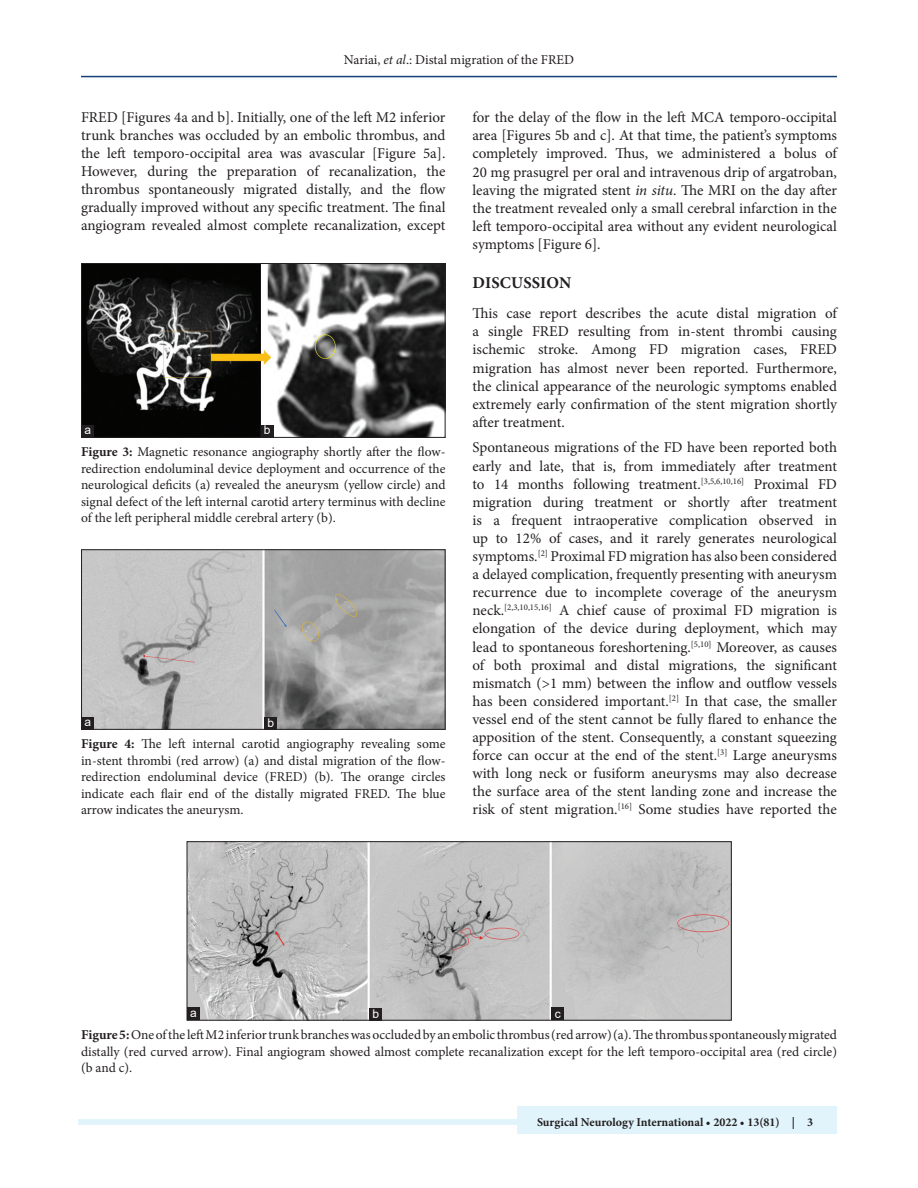
<style>
.page{position:relative;width:918px;height:1188px;background:#fff}
.page>*{position:absolute;margin:0;border:0;box-sizing:border-box;transform-origin:0 0}
.t1{font:700 16.5px "Minion Pro";letter-spacing:.01em;color:#231f20}
.TX{font:15px/18.1px "Minion Pro";color:#231f20;text-align:justify}
.FGC{font:13.5px/16.5px "Minion Pro";color:#231f20;text-align:justify}
.t2{font:700 12px "Minion Pro";color:#231f20}
.LABEL{font:12px "Arial";color:#fff}
.s1{font-style:italic}
.s2{font-weight:700}
</style>
<div class="page">
<hr style="left:81px;top:76px;width:756px;height:1px;background:#164077">
<div style="left:78px;top:1119px;width:756px;height:6px;background:#e1f4fc"></div>
<div style="left:518px;top:1106px;width:319px;height:28px;background:#e1f4fc"></div>
<img style="left:83px;top:552px;width:360px;height:176px">
<div style="left:81px;top:550px;width:364px;height:180px;border:1px solid #231f20"></div>
<div style="left:265px;top:717px;width:12px;height:12px;background:#231f20"></div>
<div style="left:81px;top:717px;width:13px;height:12px;background:#231f20"></div>
<img style="left:189px;top:843px;width:541px;height:175px">
<div style="left:187px;top:841px;width:545px;height:179px;border:1px solid #231f20"></div>
<div style="left:370px;top:1008px;width:12px;height:12px;background:#231f20"></div>
<div style="left:551px;top:1007px;width:13px;height:13px;background:#231f20"></div>
<div style="left:187px;top:1007px;width:13px;height:13px;background:#231f20"></div>
<img style="left:83px;top:265px;width:360px;height:171px">
<div style="left:81px;top:263px;width:364px;height:175px;border:1px solid #231f20"></div>
<div style="left:81px;top:425px;width:13px;height:12px;background:#231f20"></div>
<div style="left:261px;top:425px;width:12px;height:13px;background:#231f20"></div>
<p class="FGC" style="left:344px;top:51px;width:232px">Nariai, <span class="s1">et al</span>.: Distal migration of the FRED</p>
<p class="TX" style="left:81px;top:109px;width:366px">FRED [Figures 4a and b]. Initially, one of the left M2 inferior trunk branches was occluded by an embolic thrombus, and the left temporo-occipital area was avascular [Figure 5a].<br>However, during the preparation of recanalization, the thrombus spontaneously migrated distally, and the flow gradually improved without any specific treatment. The final angiogram revealed almost complete recanalization, except</p>
<p class="TX" style="left:472px;top:108px;width:366px">for the delay of the flow in the left MCA temporo-occipital area [Figures 5b and c]. At that time, the patient’s symptoms completely improved. Thus, we administered a bolus of 20 mg prasugrel per oral and intravenous drip of argatroban, leaving the migrated stent <span class="s1">in situ</span>. The MRI on the day after the treatment revealed only a small cerebral infarction in the left temporo-occipital area without any evident neurological symptoms [Figure 6].</p>
<h1 class="t1" style="left:473px;top:271px;width:100px">DISCUSSION</h1>
<p class="TX" style="left:472px;top:304px;width:366px">This case report describes the acute distal migration of a single FRED resulting from in-stent thrombi causing ischemic stroke. Among FD migration cases, FRED migration has almost never been reported. Furthermore, the clinical appearance of the neurologic symptoms enabled extremely early confirmation of the stent migration shortly after treatment.</p>
<p class="TX" style="left:472px;top:439px;width:366px">Spontaneous migrations of the FD have been reported both early and late, that is, from immediately after treatment to 14 months following treatment.<sup>[3,5,6,10,16]</sup> Proximal FD migration during treatment or shortly after treatment is a frequent intraoperative complication observed in up to 12% of cases, and it rarely generates neurological symptoms.<sup>[2]</sup> Proximal FD migration has also been considered a delayed complication, frequently presenting with aneurysm recurrence due to incomplete coverage of the aneurysm neck.<sup>[2,3,10,15,16]</sup> A chief cause of proximal FD migration is elongation of the device during deployment, which may lead to spontaneous foreshortening.<sup>[5,10]</sup> Moreover, as causes of both proximal and distal migrations, the significant mismatch (&gt;1 mm) between the inflow and outflow vessels has been considered important.<sup>[2]</sup> In that case, the smaller vessel end of the stent cannot be fully flared to enhance the apposition of the stent. Consequently, a constant squeezing force can occur at the end of the stent.<sup>[3]</sup> Large aneurysms with long neck or fusiform aneurysms may also decrease the surface area of the stent landing zone and increase the risk of stent migration.<sup>[16]</sup> Some studies have reported the</p>
<p class="LABEL" style="left:84px;top:422px;width:8px">a</p>
<p class="LABEL" style="left:264px;top:422px;width:8px">b</p>
<p class="FGC" style="left:81px;top:444px;width:366px"><span class="s2">Figure 3:</span> Magnetic resonance angiography shortly after the flow&shy;redirection endoluminal device deployment and occurrence of the neurological deficits (a) revealed the aneurysm (yellow circle) and signal defect of the left internal carotid artery terminus with decline of the left peripheral middle cerebral artery (b).</p>
<p class="LABEL" style="left:85px;top:714px;width:8px">a</p>
<p class="LABEL" style="left:268px;top:715px;width:8px">b</p>
<p class="FGC" style="left:81px;top:736px;width:366px"><span class="s2">Figure 4:</span> The left internal carotid angiography revealing some in-stent thrombi (red arrow) (a) and distal migration of the flow&shy;redirection endoluminal device (FRED) (b). The orange circles indicate each flair end of the distally migrated FRED. The blue arrow indicates the aneurysm.</p>
<p class="LABEL" style="left:190px;top:1005px;width:8px">a</p>
<p class="LABEL" style="left:373px;top:1006px;width:8px">b</p>
<p class="LABEL" style="left:555px;top:1006px;width:7px">c</p>
<p class="FGC" style="left:81px;top:1027px;width:758px"><span class="s2">Figure 5:</span> One of the left M2 inferior trunk branches was occluded by an embolic thrombus (red arrow) (a). The thrombus spontaneously migrated distally (red curved arrow). Final angiogram showed almost complete recanalization except for the left temporo-occipital area (red circle) (b and c).</p>
<p class="t2" style="left:537px;top:1113px;width:278px">Surgical Neurology International • 2022 • 13(81) | 3</p>
</div>
